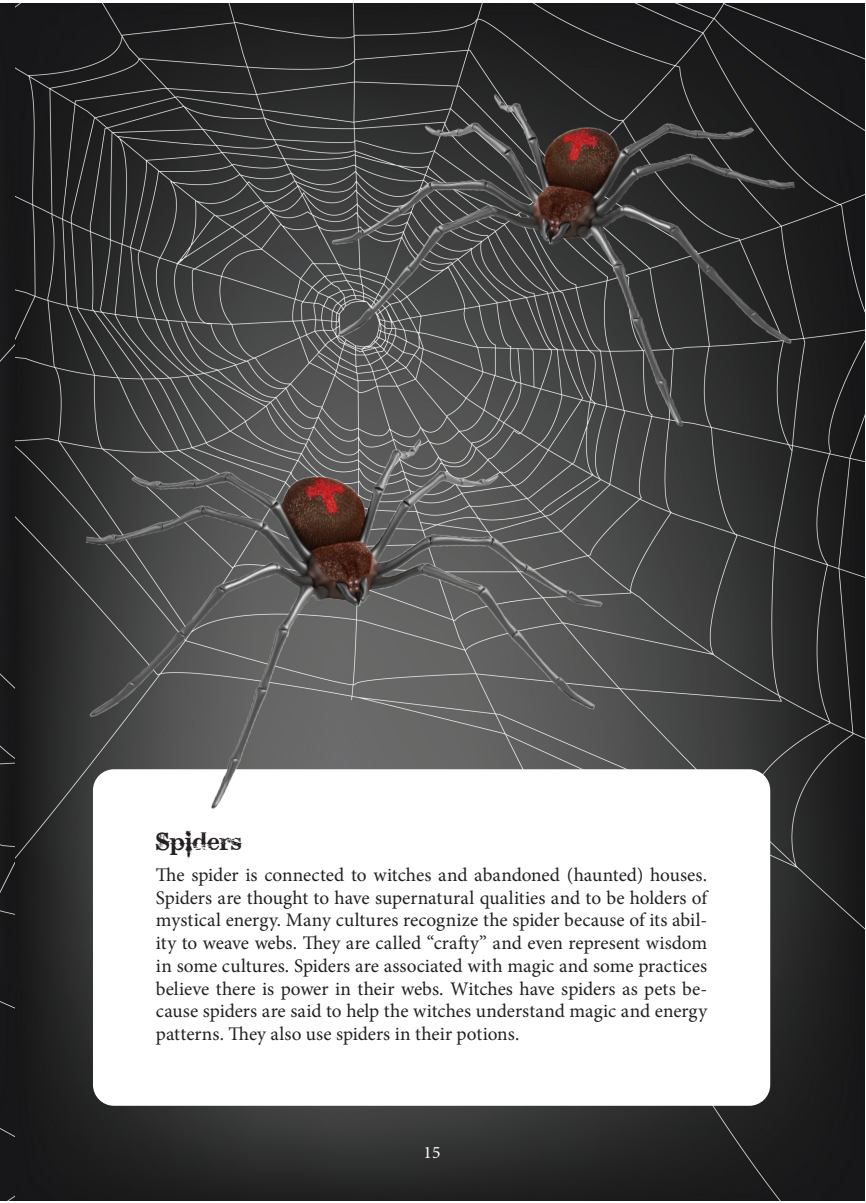
<style>
.page{position:relative;width:866px;height:1203px;background:#fff}
.page>*{position:absolute;margin:0;border:0;box-sizing:border-box;transform-origin:0 0}
.t1{font:24.5px "Bleeding Cowboys";letter-spacing:.02em;color:#231f20}
.t2{font:19.25px/22.8px "Minion Pro";color:#231f20;text-align:justify}
.t3{font:17.5px "Minion Pro";color:#fff}
</style>
<div class="page">
<img style="left:0;top:3px;width:865px;height:1197px">
<div style="left:93px;top:769px;width:677px;height:337px;background:#fff;border-radius:21px"></div>
<img style="left:272px;top:37px;width:559px;height:476px">
<img style="left:46px;top:390px;width:620px;height:515px">
<p class="t1" style="left:156px;top:827px;width:87px">Spiders</p>
<p class="t2" style="left:156px;top:863px;width:553px">The spider is connected to witches and abandoned (haunted) houses.<br>Spiders are thought to have supernatural qualities and to be holders of mystical energy. Many cultures recognize the spider because of its abil&shy;ity to weave webs. They are called “crafty” and even represent wisdom in some cultures. Spiders are associated with magic and some practices believe there is power in their webs. Witches have spiders as pets be&shy;cause spiders are said to help the witches understand magic and energy patterns. They also use spiders in their potions.</p>
<p class="t3" style="left:424px;top:1140px;width:18px">15</p>
</div>
